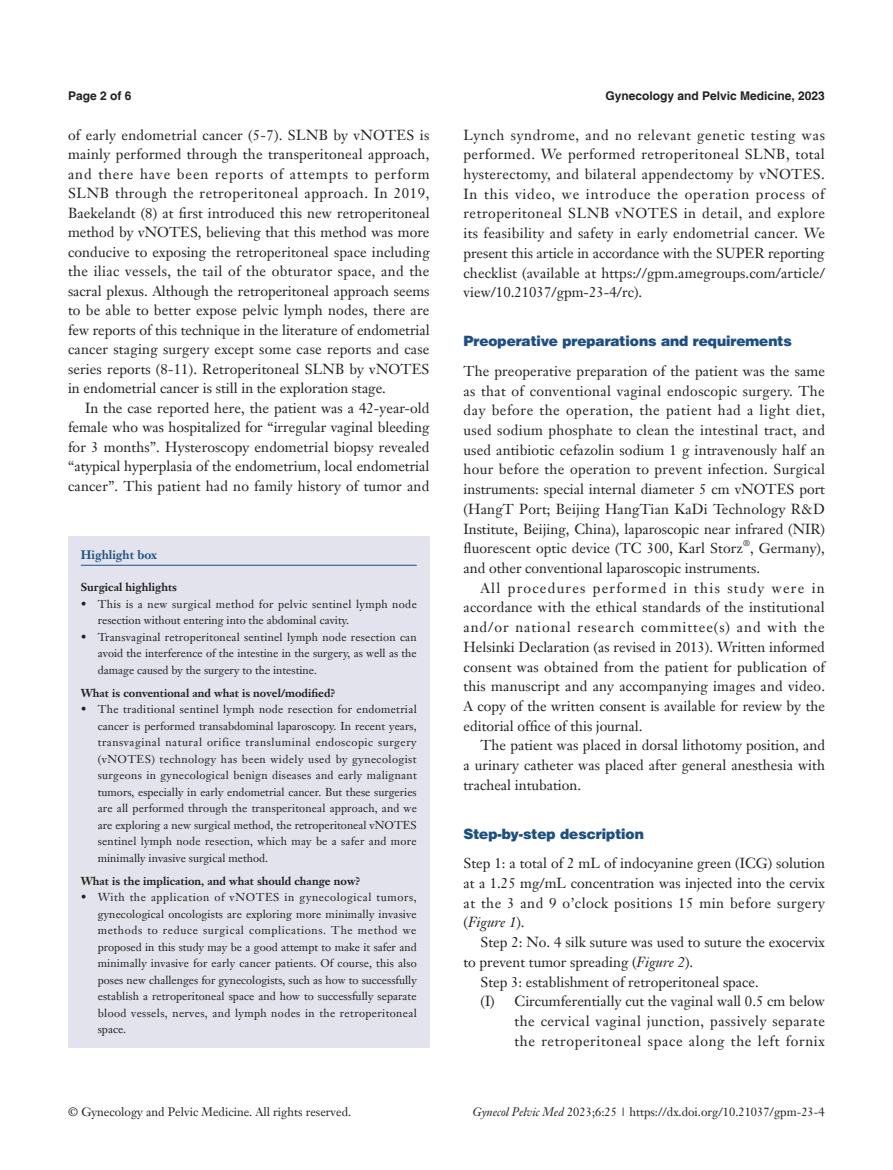
<style>
.page{position:relative;width:893px;height:1170px;background:#fff}
.page>*{position:absolute;margin:0;border:0;box-sizing:border-box;transform-origin:0 0}
.t1{font:14.25px/19.6px "Janson Text LT";color:#231f20;text-align:justify}
.t2{font:900 14.25px "Helvetica";color:#1c5085}
.t3{font:14.25px "Janson Text LT";letter-spacing:.035em;color:#231f20}
.t4{font:14.25px "Janson Text LT";letter-spacing:.045em;color:#231f20}
.t5{font:12px "Janson Text LT";color:#231f20}
.t6{font:700 12px "Helvetica";color:#231f20}
.t7{font:700 12px "Janson Text LT";color:#1c5085}
.t8{font:11.25px/16.5px "Janson Text LT";color:#231f20;text-align:justify}
.t9{font:700 11.25px "Janson Text LT";color:#231f20}
.t10{font:8.25px "Janson Text LT";color:#231f20}
.s1{font-style:italic}
</style>
<div class="page">
<div style="left:68px;top:536px;width:361px;height:511px;background:#e2e3ec"></div>
<hr style="left:81px;top:565px;width:336px;height:1px;background:#1c5085">
<p class="t6" style="left:68px;top:88px;width:65px">Page 2 of 6</p>
<p class="t6" style="left:605px;top:88px;width:221px">Gynecology and Pelvic Medicine, 2023</p>
<p class="t1" style="left:68px;top:125px;width:363px">of early endometrial cancer (5-7). SLNB by vNOTES is mainly performed through the transperitoneal approach, and there have been reports of attempts to perform SLNB through the retroperitoneal approach. In 2019, Baekelandt (8) at first introduced this new retroperitoneal method by vNOTES, believing that this method was more conducive to exposing the retroperitoneal space including the iliac vessels, the tail of the obturator space, and the sacral plexus. Although the retroperitoneal approach seems to be able to better expose pelvic lymph nodes, there are few reports of this technique in the literature of endometrial cancer staging surgery except some case reports and case series reports (8-11). Retroperitoneal SLNB by vNOTES in endometrial cancer is still in the exploration stage.</p>
<p class="t1" style="left:68px;top:398px;width:363px;text-indent:17px">In the case reported here, the patient was a 42-year-old female who was hospitalized for “irregular vaginal bleeding for 3 months”. Hysteroscopy endometrial biopsy revealed “atypical hyperplasia of the endometrium, local endometrial cancer”. This patient had no family history of tumor and</p>
<p class="t7" style="left:81px;top:547px;width:78px">Highlight box</p>
<p class="t9" style="left:81px;top:580px;width:98px">Surgical highlights</p>
<p class="t8" style="left:98px;top:595px;width:321px;text-indent:-17px">• This is a new surgical method for pelvic sentinel lymph node resection without entering into the abdominal cavity.</p>
<p class="t8" style="left:98px;top:628px;width:320px;text-indent:-17px">• Transvaginal retroperitoneal sentinel lymph node resection can avoid the interference of the intestine in the surgery, as well as the damage caused by the surgery to the intestine.</p>
<p class="t9" style="left:81px;top:685px;width:256px">What is conventional and what is novel/modified?</p>
<p class="t8" style="left:98px;top:701px;width:321px;text-indent:-17px">• The traditional sentinel lymph node resection for endometrial cancer is performed transabdominal laparoscopy. In recent years, transvaginal natural orifice transluminal endoscopic surgery (vNOTES) technology has been widely used by gynecologist surgeons in gynecological benign diseases and early malignant tumors, especially in early endometrial cancer. But these surgeries are all performed through the transperitoneal approach, and we are exploring a new surgical method, the retroperitoneal vNOTES sentinel lymph node resection, which may be a safer and more minimally invasive surgical method.</p>
<p class="t9" style="left:81px;top:873px;width:281px">What is the implication, and what should change now?</p>
<p class="t8" style="left:98px;top:889px;width:321px;text-indent:-17px">• With the application of vNOTES in gynecological tumors, gynecological oncologists are exploring more minimally invasive methods to reduce surgical complications. The method we proposed in this study may be a good attempt to make it safer and minimally invasive for early cancer patients. Of course, this also poses new challenges for gynecologists, such as how to successfully establish a retroperitoneal space and how to successfully separate blood vessels, nerves, and lymph nodes in the retroperitoneal space.</p>
<p class="t1" style="left:463px;top:125px;width:363px">Lynch syndrome, and no relevant genetic testing was performed. We performed retroperitoneal SLNB, total hysterectomy, and bilateral appendectomy by vNOTES.<br>In this video, we introduce the operation process of retroperitoneal SLNB vNOTES in detail, and explore its feasibility and safety in early endometrial cancer. We present this article in accordance with the SUPER reporting checklist (available at https://gpm.amegroups.com/article/ view/10.21037/gpm-23-4/rc).</p>
<p class="t2" style="left:463px;top:332px;width:330px">Preoperative preparations and requirements</p>
<p class="t1" style="left:463px;top:361px;width:363px">The preoperative preparation of the patient was the same as that of conventional vaginal endoscopic surgery. The day before the operation, the patient had a light diet, used sodium phosphate to clean the intestinal tract, and used antibiotic cefazolin sodium 1 g intravenously half an hour before the operation to prevent infection. Surgical instruments: special internal diameter 5 cm vNOTES port (HangT Port; Beijing HangTian KaDi Technology R&amp;D Institute, Beijing, China), laparoscopic near infrared (NIR) fluorescent optic device (TC 300, Karl Storz</p>
<p class="t10" style="left:743px;top:538px;width:8px">®</p>
<p class="t1" style="left:463px;top:538px;width:363px;text-indent:287px">, Germany), and other conventional laparoscopic instruments.</p>
<p class="t1" style="left:463px;top:578px;width:363px;text-indent:17px">All procedures performed in this study were in accordance with the ethical standards of the institutional and/or national research committee(s) and with the Helsinki Declaration (as revised in 2013). Written informed consent was obtained from the patient for publication of this manuscript and any accompanying images and video.<br>A copy of the written consent is available for review by the editorial office of this journal.</p>
<p class="t1" style="left:463px;top:735px;width:363px;text-indent:17px">The patient was placed in dorsal lithotomy position, and a urinary catheter was placed after general anesthesia with tracheal intubation.</p>
<p class="t2" style="left:463px;top:824px;width:182px">Step-by-step description</p>
<p class="t1" style="left:463px;top:853px;width:363px">Step 1: a total of 2 mL of indocyanine green (ICG) solution at a 1.25 mg/mL concentration was injected into the cervix at the 3 and 9 o’clock positions 15 min before surgery (<span class="s1">Figure 1</span>).</p>
<p class="t1" style="left:480px;top:932px;width:346px">Step 2: No. 4 silk suture was used to suture the exocervix</p>
<p class="t1" style="left:463px;top:951px;width:231px">to prevent tumor spreading (<span class="s1">Figure 2</span>).</p>
<p class="t1" style="left:480px;top:971px;width:280px">Step 3: establishment of retroperitoneal space.</p>
<p class="t1" style="left:480px;top:991px;width:346px">(I) Circumferentially cut the vaginal wall 0.5 cm below</p>
<p class="t3" style="left:515px;top:1011px;width:312px">the cervical vaginal junction, passively separate</p>
<p class="t4" style="left:515px;top:1031px;width:312px">the retroperitoneal space along the left fornix</p>
<p class="t5" style="left:68px;top:1104px;width:284px">© Gynecology and Pelvic Medicine. All rights reserved.</p>
<p class="t5" style="left:473px;top:1104px;width:354px"><span class="s1">Gynecol Pelvic Med</span> 2023;6:25 | https://dx.doi.org/10.21037/gpm-23-4</p>
</div>
